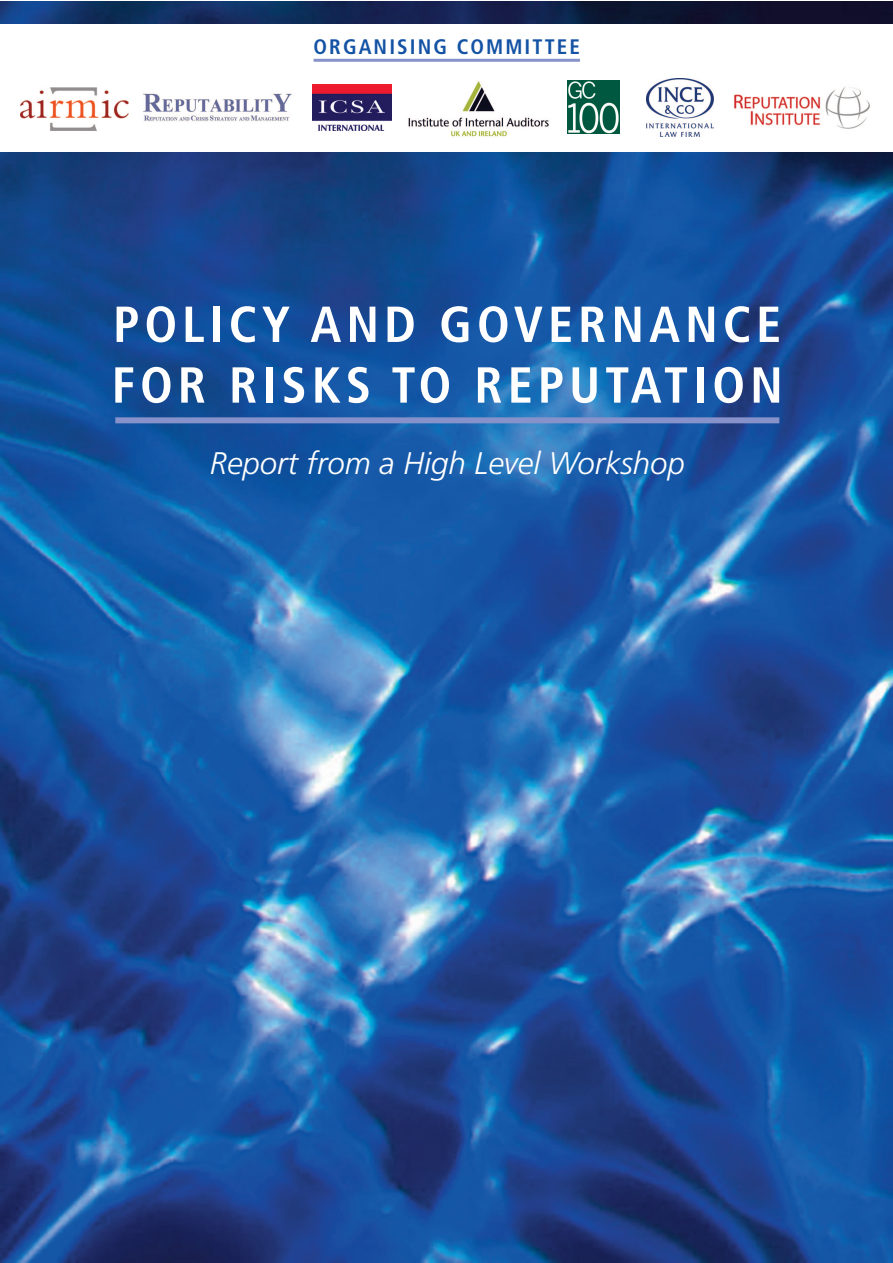
<style>
.page{position:relative;width:893px;height:1263px;background:#fff}
.page>*{position:absolute;margin:0;border:0;box-sizing:border-box;transform-origin:0 0}
.t1{font:700 condensed 50.55px/60.8px "Frutiger";letter-spacing:.1em;color:#fff}
.t2{font:italic 300 31.2px "Frutiger CE";color:#fff}
.t3{font:700 condensed 21px "Frutiger";letter-spacing:.1em;color:#1352a4}
</style>
<div class="page">
<img style="left:0;top:1px;width:892px;height:1262px">
<div style="left:115px;top:417px;width:664px;height:6px;background:#8692c9"></div>
<div style="left:0;top:25px;width:892px;height:127px;background:#fff"></div>
<img style="left:646px;top:78px;width:68px;height:59px">
<img style="left:20px;top:88px;width:108px;height:43px">
<img style="left:312px;top:85px;width:79px;height:45px">
<img style="left:734px;top:87px;width:136px;height:42px">
<img style="left:408px;top:81px;width:141px;height:56px">
<img style="left:143px;top:93px;width:149px;height:29px">
<hr style="left:314px;top:59px;width:266px;height:3px;background:#8692c9">
<img style="left:567px;top:81px;width:52px;height:52px">
<p class="t3" style="left:314px;top:34px;width:268px">ORGANISING COMMITTEE</p>
<p class="t1" style="left:112px;top:294px;width:673px">POLICY AND GOVERNANCE<br>FOR RISKS TO REPUTATION</p>
<p class="t2" style="left:210px;top:445px;width:477px">Report from a High Level Workshop</p>
</div>
